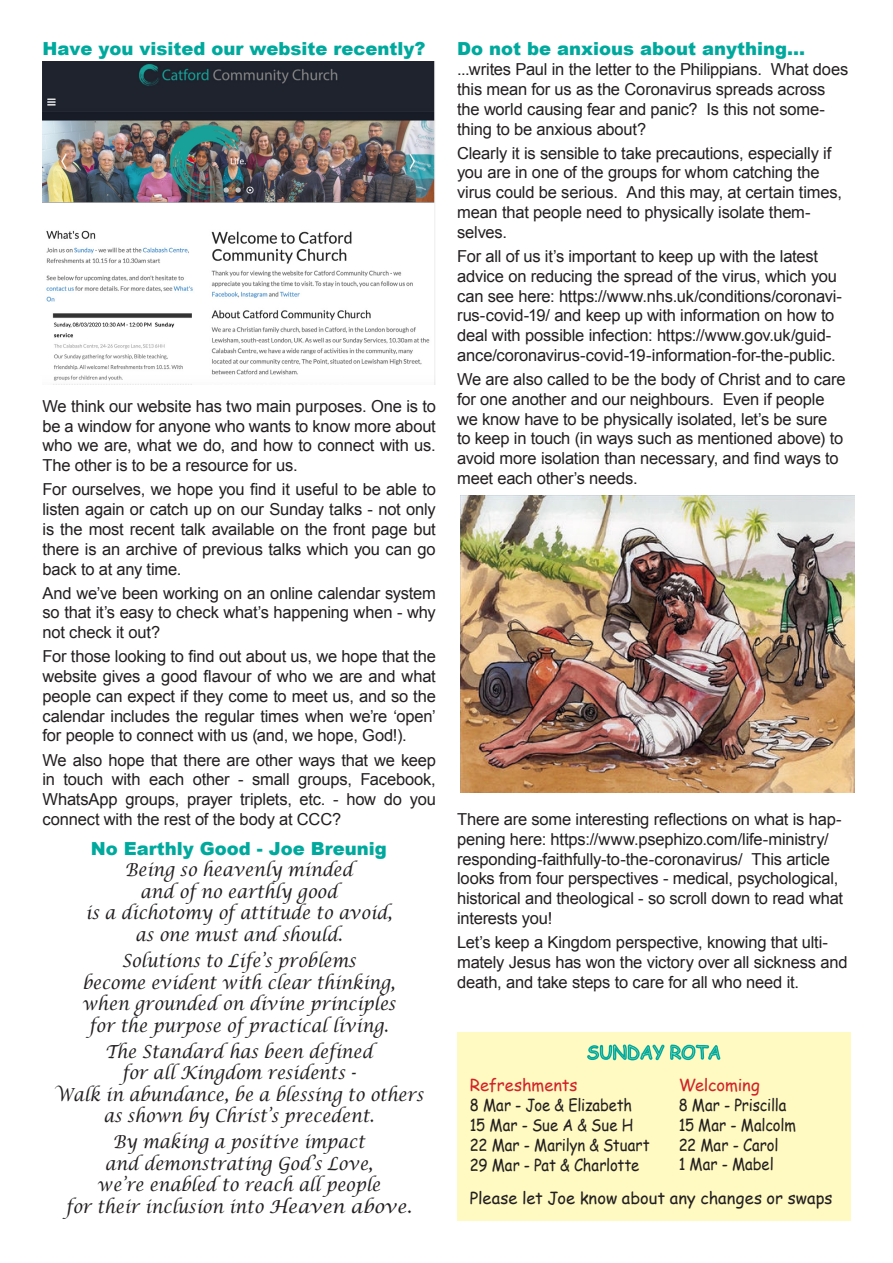
<style>
.page{position:relative;width:893px;height:1263px;background:#fff}
.page>*{position:absolute;margin:0;border:0;box-sizing:border-box;transform-origin:0 0}
.t1{font:italic 18px "Lucida Calligraphy";color:#231f20;scale:.91 1}
.t2{font:900 18px "Arial";color:#00a99d}
.t3{font:16.5px/19.8px "Arial";letter-spacing:-.01em;color:#231f20}
.t4{font:16.5px "Comic Sans MS";color:#231f20;scale:.9 1}
.t5{font:16.5px "Comic Sans MS";color:#231f20}
.t6{font:16.5px "Comic Sans MS";letter-spacing:-.01em;color:#d1232a}
</style>
<div class="page">
<div style="left:457px;top:1032px;width:393px;height:188px;background:#fffac1"></div>
<svg style="left:587px;top:1044px;width:134px;height:17px"></svg>
<img style="left:43px;top:61px;width:392px;height:323px">
<img style="left:461px;top:496px;width:393px;height:297px">
<p class="t2" style="left:43px;top:36px;width:384px">Have you visited our website recently?</p>
<p class="t3" style="left:43px;top:396px;width:395px;text-align:justify">We think our website has two main purposes. One is to be a window for anyone who wants to know more about who we are, what we do, and how to connect with us.<br>The other is to be a resource for us.</p>
<p class="t3" style="left:43px;top:480px;width:395px;text-align:justify">For ourselves, we hope you find it useful to be able to listen again or catch up on our Sunday talks - not only is the most recent talk available on the front page but there is an archive of previous talks which you can go back to at any time.</p>
<p class="t3" style="left:43px;top:583px;width:395px;text-align:justify">And we’ve been working on an online calendar system so that it’s easy to check what’s happening when - why not check it out?</p>
<p class="t3" style="left:43px;top:647px;width:395px;text-align:justify">For those looking to find out about us, we hope that the website gives a good flavour of who we are and what people can expect if they come to meet us, and so the calendar includes the regular times when we’re ‘open’ for people to connect with us (and, we hope, God!).</p>
<p class="t3" style="left:43px;top:750px;width:395px;text-align:justify">We also hope that there are other ways that we keep in touch with each other - small groups, Facebook, WhatsApp groups, prayer triplets, etc. - how do you connect with the rest of the body at CCC?</p>
<p class="t2" style="left:91px;top:835px;width:297px">No Earthly Good - Joe Breunig</p>
<p class="t1" style="left:125px;top:859px;width:252px">Being so heavenly minded</p>
<p class="t1" style="left:140px;top:880px;width:218px">and of no earthly good</p>
<p class="t1" style="left:86px;top:902px;width:338px">is a dichotomy of attitude to avoid,</p>
<p class="t1" style="left:135px;top:924px;width:229px">as one must and should.</p>
<p class="t1" style="left:122px;top:950px;width:259px">Solutions to Life’s problems</p>
<p class="t1" style="left:82px;top:971px;width:345px">become evident with clear thinking,</p>
<p class="t1" style="left:82px;top:993px;width:346px">when grounded on divine principles</p>
<p class="t1" style="left:89px;top:1014px;width:330px">for the purpose of practical living.</p>
<p class="t1" style="left:105px;top:1040px;width:296px">The Standard has been defined</p>
<p class="t1" style="left:122px;top:1062px;width:258px">for all Kingdom residents -</p>
<p class="t1" style="left:54px;top:1083px;width:407px">Walk in abundance, be a blessing to others</p>
<p class="t1" style="left:104px;top:1105px;width:299px">as shown by Christ’s precedent.</p>
<p class="t1" style="left:113px;top:1131px;width:278px">By making a positive impact</p>
<p class="t1" style="left:105px;top:1152px;width:296px">and demonstrating God’s Love,</p>
<p class="t1" style="left:97px;top:1174px;width:313px">we’re enabled to reach all people</p>
<p class="t1" style="left:66px;top:1196px;width:381px">for their inclusion into Heaven above.</p>
<p class="t2" style="left:457px;top:36px;width:350px">Do not be anxious about anything...</p>
<p class="t3" style="left:457px;top:60px;width:393px">...writes Paul in the letter to the Philippians. What does this mean for us as the Coronavirus spreads across the world causing fear and panic? Is this not some&shy;thing to be anxious about?</p>
<p class="t3" style="left:457px;top:143px;width:386px">Clearly it is sensible to take precautions, especially if you are in one of the groups for whom catching the virus could be serious. And this may, at certain times, mean that people need to physically isolate them&shy;selves.</p>
<p class="t3" style="left:457px;top:246px;width:386px">For all of us it’s important to keep up with the latest advice on reducing the spread of the virus, which you can see here: https://www.nhs.uk/conditions/coronavi&shy;rus-covid-19/ and keep up with information on how to deal with possible infection: https://www.gov.uk/guid&shy;ance/coronavirus-covid-19-information-for-the-public.</p>
<p class="t3" style="left:457px;top:369px;width:390px">We are also called to be the body of Christ and to care for one another and our neighbours. Even if people we know have to be physically isolated, let’s be sure<br>to keep in touch (in ways such as mentioned above) to avoid more isolation than necessary, and find ways to meet each other’s needs.</p>
<p class="t3" style="left:457px;top:809px;width:388px">There are some interesting reflections on what is hap&shy;pening here: https://www.psephizo.com/life-ministry/ responding-faithfully-to-the-coronavirus/ This article looks from four perspectives - medical, psychological, historical and theological - so scroll down to read what interests you!</p>
<p class="t3" style="left:457px;top:932px;width:392px">Let’s keep a Kingdom perspective, knowing that ulti&shy;mately Jesus has won the victory over all sickness and death, and take steps to care for all who need it.</p>
<p class="t6" style="left:679px;top:1073px;width:83px">Welcoming</p>
<p class="t4" style="left:679px;top:1093px;width:121px">8 Mar - Priscilla</p>
<p class="t4" style="left:679px;top:1112px;width:132px">15 Mar - Malcolm</p>
<p class="t4" style="left:679px;top:1132px;width:112px">22 Mar - Carol</p>
<p class="t4" style="left:679px;top:1152px;width:107px">1 Mar - Mabel</p>
<p class="t5" style="left:470px;top:1186px;width:364px">Please let Joe know about any changes or swaps</p>
<p class="t6" style="left:470px;top:1073px;width:109px">Refreshments</p>
<p class="t4" style="left:470px;top:1093px;width:182px">8 Mar - Joe &amp; Elizabeth</p>
<p class="t4" style="left:470px;top:1113px;width:183px">15 Mar - Sue A &amp; Sue H</p>
<p class="t4" style="left:470px;top:1132px;width:201px">22 Mar - Marilyn &amp; Stuart</p>
<p class="t4" style="left:470px;top:1152px;width:190px">29 Mar - Pat &amp; Charlotte</p>
</div>
